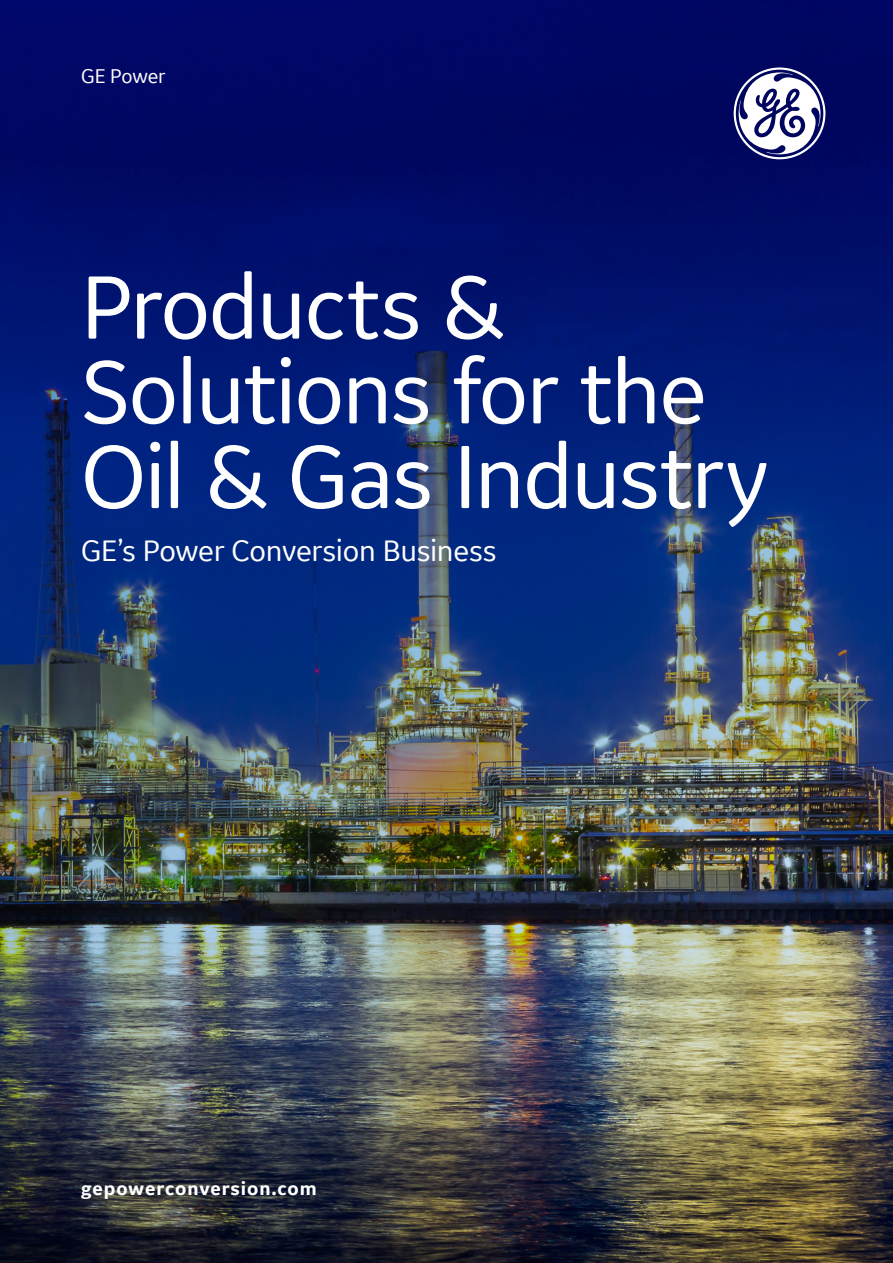
<style>
.page{position:relative;width:893px;height:1263px;background:#fff}
.page>*{position:absolute;margin:0;border:0;box-sizing:border-box;transform-origin:0 0}
.t1{font:93.75px/84.8px "GE Inspira Sans";letter-spacing:-.02em;color:#fff}
.t2{font:31.2px "GE Inspira Sans";letter-spacing:-.01em;color:#fff}
.t3{font:21px "GE Inspira Sans";letter-spacing:-.01em;color:#fff}
.t4{font:700 19.5px "GE Inspira Sans";letter-spacing:.045em;color:#fff}
</style>
<div class="page">
<img style="left:0;top:0;width:893px;height:1263px">
<svg style="left:734px;top:68px;width:91px;height:91px"></svg>
<p class="t3" style="left:81px;top:63px;width:86px">GE Power</p>
<p class="t1" style="left:81px;top:263px;width:689px">Products &amp;<br>Solutions for the<br>Oil &amp; Gas Industry</p>
<p class="t2" style="left:81px;top:531px;width:417px">GE’s Power Conversion Business</p>
<p class="t4" style="left:81px;top:1176px;width:237px">gepowerconversion.com</p>
</div>
